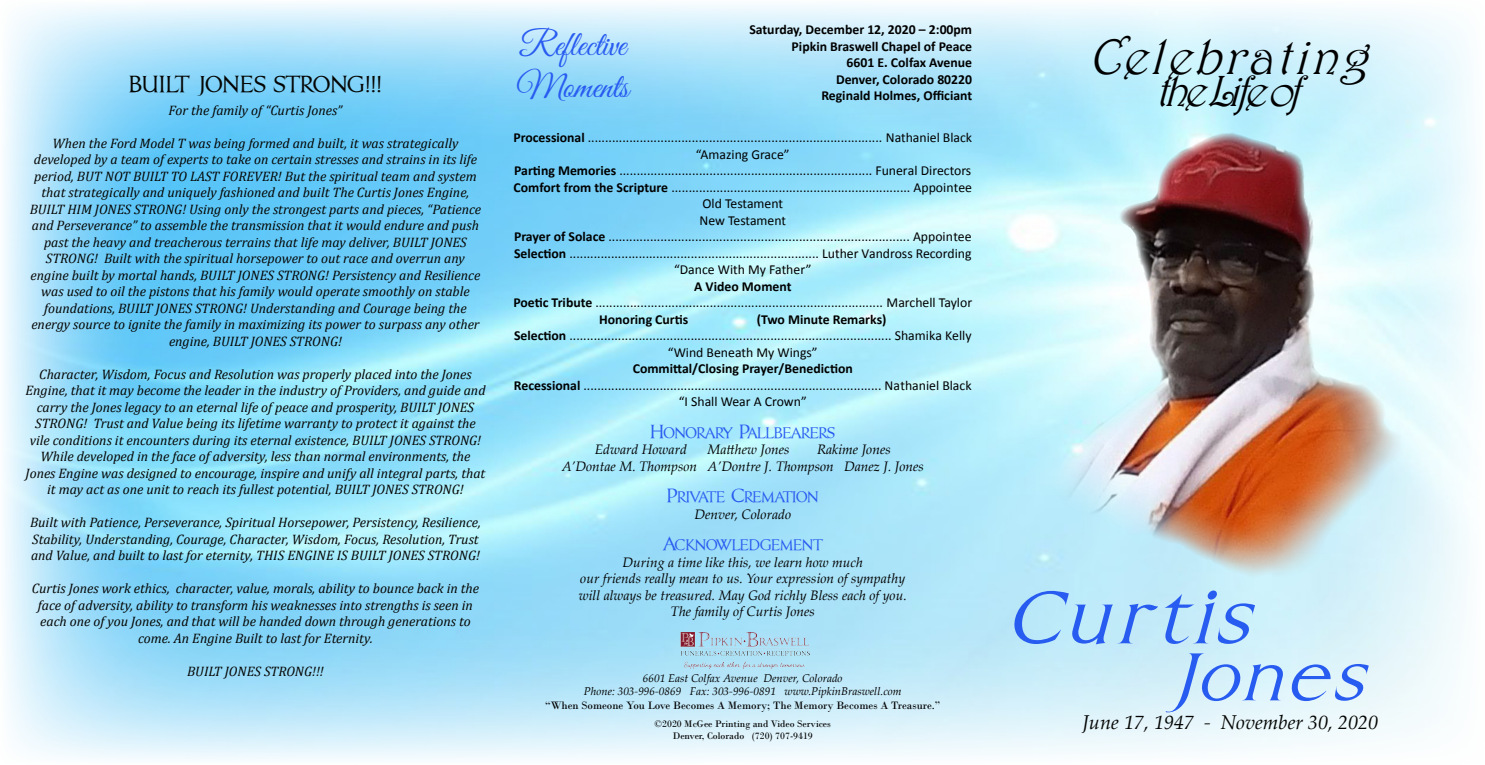
<style>
.page{position:relative;width:1485px;height:765px;background:#fff}
.page>*{position:absolute;margin:0;border:0;box-sizing:border-box;transform-origin:0 0}
.t1{font:italic 68.75px "LHF Essendine";color:#285bf0}
.t2{font:italic 62.5px "LHF Essendine";color:#285bf0}
.t3{font:italic 50px "Harrington";color:#000}
.t4{font:italic 43.75px "Harrington";color:#000}
.t5{font:35px/42px "Great Vibes";color:#285bf0}
.t6{font:21.25px "LHF Essendine";color:#040503}
.t7{font:italic 20px "Palatino Linotype";color:#040503}
.t8{font:17.5px "LHF Essendine SMALLCAPS";letter-spacing:-.03em;color:#285bf0}
.t9{font:17.5px "LHF Essendine SMALLCAPS";letter-spacing:-.005em;color:#285bf0}
.t10{font:italic 13.75px/16.5px "Cambria";color:#040503;text-align:center}
.t11{font:13.75px "Calibri";color:#000}
.t12{font:italic 13.75px "Palatino Linotype";color:#000}
.t13{font:700 13.75px "Calibri";color:#000}
.t14{font:italic 11.25px "Palatino Linotype";color:#000}
.t15{font:11.25px "Bodoni";color:#000}
.t16{font:10px "Bodoni";color:#000}
.s1{font-weight:700}
</style>
<div class="page">
<img style="left:4px;top:4px;width:1469px;height:756px">
<img style="left:681px;top:632px;width:129px;height:40px">
<img style="left:1037px;top:122px;width:383px;height:476px">
<p class="t6" style="left:129px;top:72px;width:254px">BUILT JONES STRONG!!!</p>
<p class="t10" style="left:169px;top:102px;width:175px">For the family of “Curtis Jones”</p>
<p class="t10" style="left:30px;top:135px;width:453px">When the Ford Model T was being formed and built, it was strategically developed by a team of experts to take on certain stresses and strains in its life period, BUT NOT BUILT TO LAST FOREVER! But the spiritual team and system that strategically and uniquely fashioned and built The Curtis Jones Engine, BUILT HIM JONES STRONG! Using only the strongest parts and pieces, “Patience and Perseverance” to assemble the transmission that it would endure and push past the heavy and treacherous terrains that life may deliver, BUILT JONES STRONG! Built with the spiritual horsepower to out race and overrun any engine built by mortal hands, BUILT JONES STRONG! Persistency and Resilience was used to oil the pistons that his family would operate smoothly on stable foundations, BUILT JONES STRONG! Understanding and Courage being the energy source to ignite the family in maximizing its power to surpass any other engine, BUILT JONES STRONG!</p>
<p class="t10" style="left:25px;top:366px;width:462px">Character, Wisdom, Focus and Resolution was properly placed into the Jones Engine, that it may become the leader in the industry of Providers, and guide and carry the Jones legacy to an eternal life of peace and prosperity, BUILT JONES STRONG! Trust and Value being its lifetime warranty to protect it against the vile conditions it encounters during its eternal existence, BUILT JONES STRONG!<br>While developed in the face of adversity, less than normal environments, the Jones Engine was designed to encourage, inspire and unify all integral parts, that it may act as one unit to reach its fullest potential, BUILT JONES STRONG!</p>
<p class="t10" style="left:30px;top:514px;width:452px;text-align:left">Built with Patience, Perseverance, Spiritual Horsepower, Persistency, Resilience,<br>Stability, Understanding, Courage, Character, Wisdom, Focus, Resolution, Trust and Value, and built to last for eternity, THIS ENGINE IS BUILT JONES STRONG!</p>
<p class="t10" style="left:32px;top:580px;width:449px">Curtis Jones work ethics, character, value, morals, ability to bounce back in the face of adversity, ability to transform his weaknesses into strengths is seen in each one of you Jones, and that will be handed down through generations to come. An Engine Built to last for Eternity.</p>
<p class="t10" style="left:187px;top:663px;width:138px">BUILT JONES STRONG!!!</p>
<p class="t13" style="left:749px;top:21px;width:224px">Saturday, December 12, 2020 – 2:00pm</p>
<p class="t13" style="left:792px;top:38px;width:182px">Pipkin Braswell Chapel of Peace</p>
<p class="t13" style="left:846px;top:54px;width:127px">6601 E. Colfax Avenue</p>
<p class="t13" style="left:836px;top:71px;width:138px">Denver, Colorado 80220</p>
<p class="t13" style="left:821px;top:87px;width:152px">Reginald Holmes, Officiant</p>
<p class="t11" style="left:513px;top:129px;width:460px"><span class="s1">Processional</span> ..................................................................................... Nathaniel Black</p>
<p class="t11" style="left:696px;top:146px;width:95px">“Amazing Grace”</p>
<p class="t11" style="left:514px;top:162px;width:459px"><span class="s1">Parting Memories</span> ......................................................................... Funeral Directors</p>
<p class="t11" style="left:514px;top:179px;width:460px"><span class="s1">Comfort from the Scripture</span> ..................................................................... Appointee</p>
<p class="t11" style="left:702px;top:195px;width:82px">Old Testament</p>
<p class="t11" style="left:699px;top:212px;width:88px">New Testament</p>
<p class="t11" style="left:514px;top:228px;width:459px"><span class="s1">Prayer of Solace</span> ....................................................................................... Appointee</p>
<p class="t11" style="left:514px;top:245px;width:459px"><span class="s1">Selection</span> ........................................................................ Luther Vandross Recording</p>
<p class="t11" style="left:674px;top:261px;width:139px">“Dance With My Father”</p>
<p class="t13" style="left:694px;top:278px;width:99px">A Video Moment</p>
<p class="t11" style="left:513px;top:294px;width:460px"><span class="s1">Poetic Tribute</span> ................................................................................... Marchell Taylor</p>
<p class="t13" style="left:599px;top:311px;width:91px">Honoring Curtis</p>
<p class="t13" style="left:757px;top:311px;width:131px">(Two Minute Remarks)</p>
<p class="t11" style="left:514px;top:327px;width:459px"><span class="s1">Selection</span> ............................................................................................. Shamika Kelly</p>
<p class="t11" style="left:668px;top:344px;width:151px">“Wind Beneath My Wings”</p>
<p class="t13" style="left:633px;top:360px;width:222px">Committal/Closing Prayer/Benediction</p>
<p class="t11" style="left:514px;top:377px;width:459px"><span class="s1">Recessional</span> ...................................................................................... Nathaniel Black</p>
<p class="t11" style="left:679px;top:393px;width:129px">“I Shall Wear A Crown”</p>
<p class="t8" style="left:650px;top:421px;width:186px">Honorary Pallbearers</p>
<p class="t12" style="left:595px;top:440px;width:94px">Edward Howard</p>
<p class="t12" style="left:708px;top:440px;width:84px">Matthew Jones</p>
<p class="t12" style="left:817px;top:440px;width:75px">Rakime Jones</p>
<p class="t12" style="left:562px;top:456px;width:364px">A’Dontae M. Thompson A’Dontre J. Thompson Danez J. Jones</p>
<p class="t8" style="left:667px;top:485px;width:153px">Private Cremation</p>
<p class="t12" style="left:694px;top:504px;width:98px">Denver, Colorado</p>
<p class="t9" style="left:662px;top:533px;width:162px">Acknowledgement</p>
<p class="t12" style="left:623px;top:552px;width:242px">During a time like this, we learn how much</p>
<p class="t12" style="left:580px;top:569px;width:326px">our friends really mean to us. Your expression of sympathy</p>
<p class="t12" style="left:579px;top:585px;width:329px">will always be treasured. May God richly Bless each of you.</p>
<p class="t12" style="left:671px;top:602px;width:146px">The family of Curtis Jones</p>
<p class="t5" style="left:516px;top:26px;width:114px">Reflective<br>Moments</p>
<p class="t14" style="left:643px;top:670px;width:201px">6601 East Colfax Avenue Denver, Colorado</p>
<p class="t14" style="left:584px;top:684px;width:319px">Phone: 303-996-0869 Fax: 303-996-0891 www.PipkinBraswell.com</p>
<p class="t15" style="left:545px;top:699px;width:397px">“When Someone You Love Becomes A Memory; The Memory Becomes A Treasure.”</p>
<p class="t16" style="left:655px;top:718px;width:178px">©2020 McGee Printing and Video Services</p>
<p class="t16" style="left:673px;top:730px;width:142px">Denver, Colorado (720) 707-9419</p>
<p class="t3" style="left:1088px;top:26px;width:296px">Celebrating</p>
<p class="t4" style="left:1155px;top:65px;width:161px">theLifeof</p>
<p class="t1" style="left:1009px;top:577px;width:264px">Curtis</p>
<p class="t2" style="left:1169px;top:640px;width:216px">Jones</p>
<p class="t7" style="left:1082px;top:708px;width:297px">June 17, 1947 - November 30, 2020</p>
</div>
